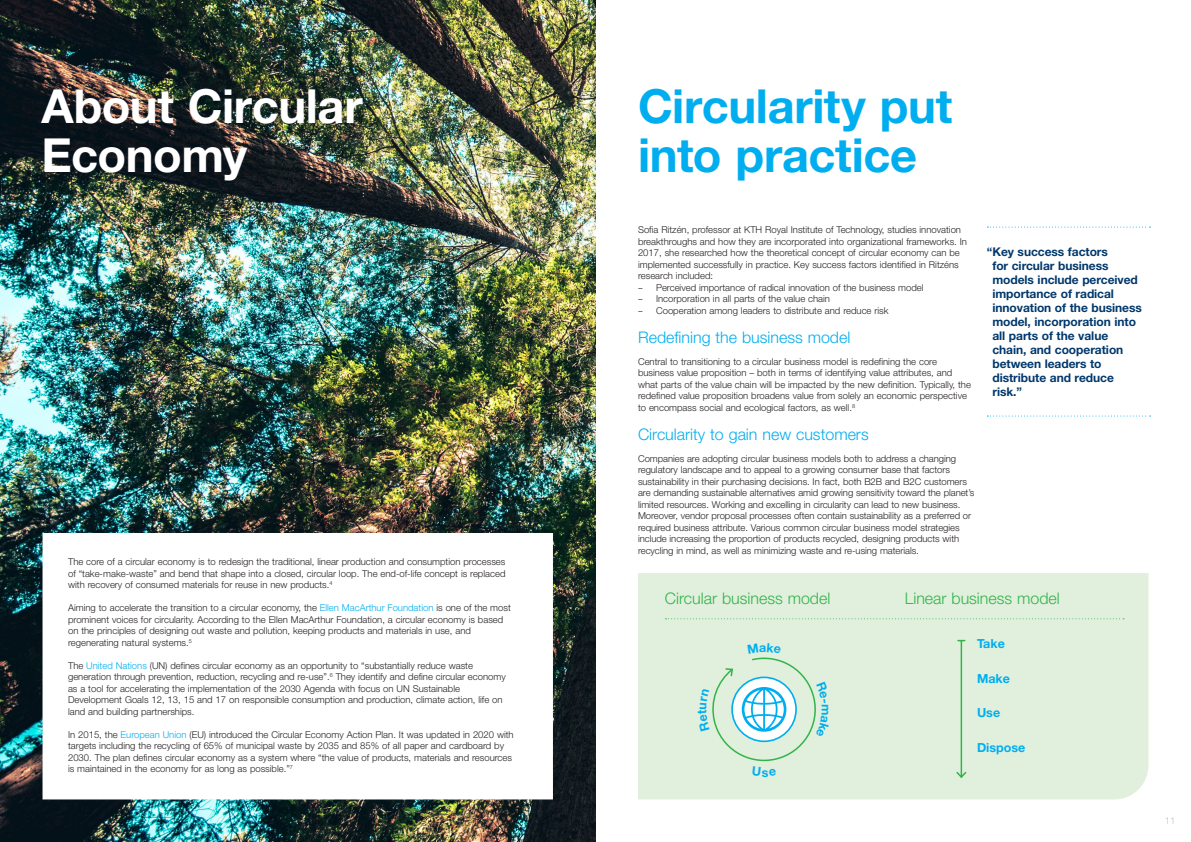
<style>
.page{position:relative;width:1191px;height:842px;background:#fff}
.page>*{position:absolute;margin:0;border:0;box-sizing:border-box;transform-origin:0 0}
.rubrik{font:700 47px "Helvetica Neue LT Std";letter-spacing:-.01em;color:#00aeef}
.rubrik-2{font:700 47px/49px "Helvetica Neue LT Std";letter-spacing:-.01em;color:#fff}
.grafikrubbe{font:300 16px "Helvetica Neue LT Std";color:#00aeef}
.grafikrubbe-2{font:300 16px "Helvetica Neue LT Std";color:#31b44a}
.citat_na_n{font:700 12.5px "Helvetica Neue LT Std";color:#00aeef}
.grafikrubbe-3{font:700 12px/14px "Helvetica Neue LT Std";letter-spacing:-.005em;color:#00386c}
.Body_copy{font:300 9.5px/11.5px "Helvetica Neue LT Std";color:#231f20}
.t1{font:300 9.5px "Helvetica Neue LT Std";color:#c2c3c6}
.s1{font-family:"Myriad Pro";font-weight:400}
.s2{color:#00aeef}
</style>
<div class="page">
<div style="left:638px;top:573px;width:510px;height:226px;background:#e1efdd"></div>
<img style="left:0;top:0;width:595px;height:842px">
<hr style="left:960px;top:641px;width:2px;height:136px;background:#31b44a">
<svg style="left:955px;top:770px;width:12px;height:9px"></svg>
<svg style="left:987px;top:415px;width:163px;height:1px"></svg>
<svg style="left:987px;top:227px;width:163px;height:1px"></svg>
<svg style="left:43px;top:533px;width:510px;height:266px"></svg>
<svg style="left:665px;top:618px;width:459px;height:1px"></svg>
<svg style="left:698px;top:643px;width:131px;height:134px;background:#d2ebde"></svg>
<p class="rubrik-2" style="left:41px;top:81px;width:323px">About Circular<br>Economy</p>
<p class="rubrik" style="left:638px;top:77px;width:316px">Circularity put</p>
<p class="rubrik" style="left:638px;top:126px;width:280px">into practice</p>
<p class="Body_copy" style="left:638px;top:224px;width:330px">Sofia Ritzén, professor at KTH Royal Institute of Technology, studies innovation breakthroughs and how they are incorporated into organizational frameworks. In 2017, she researched how the theoretical concept of circular economy can be implemented successfully in practice. Key success factors identified in Ritzéns research included:</p>
<p class="Body_copy" style="left:638px;top:282px;width:287px"><span class="s1">–</span> Perceived importance of radical innovation of the business model</p>
<p class="Body_copy" style="left:638px;top:293px;width:193px"><span class="s1">–</span> Incorporation in all parts of the value chain</p>
<p class="Body_copy" style="left:638px;top:305px;width:252px"><span class="s1">–</span> Cooperation among leaders to distribute and reduce risk</p>
<p class="grafikrubbe" style="left:638px;top:328px;width:214px">Redefining the business model</p>
<p class="Body_copy" style="left:638px;top:356px;width:334px">Central to transitioning to a circular business model is redefining the core business value proposition – both in terms of identifying value attributes, and what parts of the value chain will be impacted by the new definition. Typically, the redefined value proposition broadens value from solely an economic perspective to encompass social and ecological factors, as well.<sup>8</sup></p>
<p class="grafikrubbe" style="left:638px;top:425px;width:232px">Circularity to gain new customers</p>
<p class="Body_copy" style="left:638px;top:453px;width:338px">Companies are adopting circular business models both to address a changing regulatory landscape and to appeal to a growing consumer base that factors sustainability in their purchasing decisions. In fact, both B2B and B2C customers are demanding sustainable alternatives amid growing sensitivity toward the planet’s limited resources. Working and excelling in circularity can lead to new business.<br>Moreover, vendor proposal processes often contain sustainability as a preferred or required business attribute. Various common circular business model strategies include increasing the proportion of products recycled, designing products with recycling in mind, as well as minimizing waste and re-using materials.</p>
<p class="grafikrubbe-3" style="left:992px;top:245px;width:151px;text-indent:-5px">“Key success factors<br>for circular business models include perceived importance of radical innovation of the business model, incorporation into all parts of the value chain, and cooperation between leaders to distribute and reduce risk.”</p>
<p class="Body_copy" style="left:68px;top:556px;width:439px;text-align:justify">The core of a circular economy is to redesign the traditional, linear production and consumption processes of “take-make-waste” and bend that shape into a closed, circular loop. The end-of-life concept is replaced with recovery of consumed materials for reuse in new products.<sup>4</sup></p>
<p class="Body_copy" style="left:68px;top:602px;width:444px">Aiming to accelerate the transition to a circular economy, the <span class="s2">Ellen MacArthur Foundation</span> is one of the most prominent voices for circularity. According to the Ellen MacArthur Foundation, a circular economy is based on the principles of designing out waste and pollution, keeping products and materials in use, and regenerating natural systems.<sup>5</sup></p>
<p class="Body_copy" style="left:68px;top:659px;width:439px">The <span class="s2">United Nations</span> (UN) defines circular economy as an opportunity to “substantially reduce waste generation through prevention, reduction, recycling and re-use”.<sup>6</sup> They identify and define circular economy as a tool for accelerating the implementation of the 2030 Agenda with focus on UN Sustainable Development Goals 12, 13, 15 and 17 on responsible consumption and production, climate action, life on land and building partnerships.</p>
<p class="Body_copy" style="left:68px;top:728px;width:447px">In 2015, the <span class="s2">European Union</span> (EU) introduced the Circular Economy Action Plan. It was updated in 2020 with targets including the recycling of 65% of municipal waste by 2035 and 85% of all paper and cardboard by 2030. The plan defines circular economy as a system where “the value of products, materials and resources is maintained in the economy for as long as possible.”<sup>7</sup></p>
<p class="grafikrubbe-2" style="left:665px;top:588px;width:167px">Circular business model</p>
<p class="grafikrubbe-2" style="left:904px;top:588px;width:156px">Linear business model</p>
<p class="citat_na_n" style="left:977px;top:635px;width:29px">Take</p>
<p class="citat_na_n" style="left:977px;top:670px;width:34px">Make</p>
<p class="citat_na_n" style="left:977px;top:705px;width:25px">Use</p>
<p class="citat_na_n" style="left:977px;top:740px;width:50px">Dispose</p>
<p class="t1" style="left:1164px;top:815px;width:12px">11</p>
</div>
